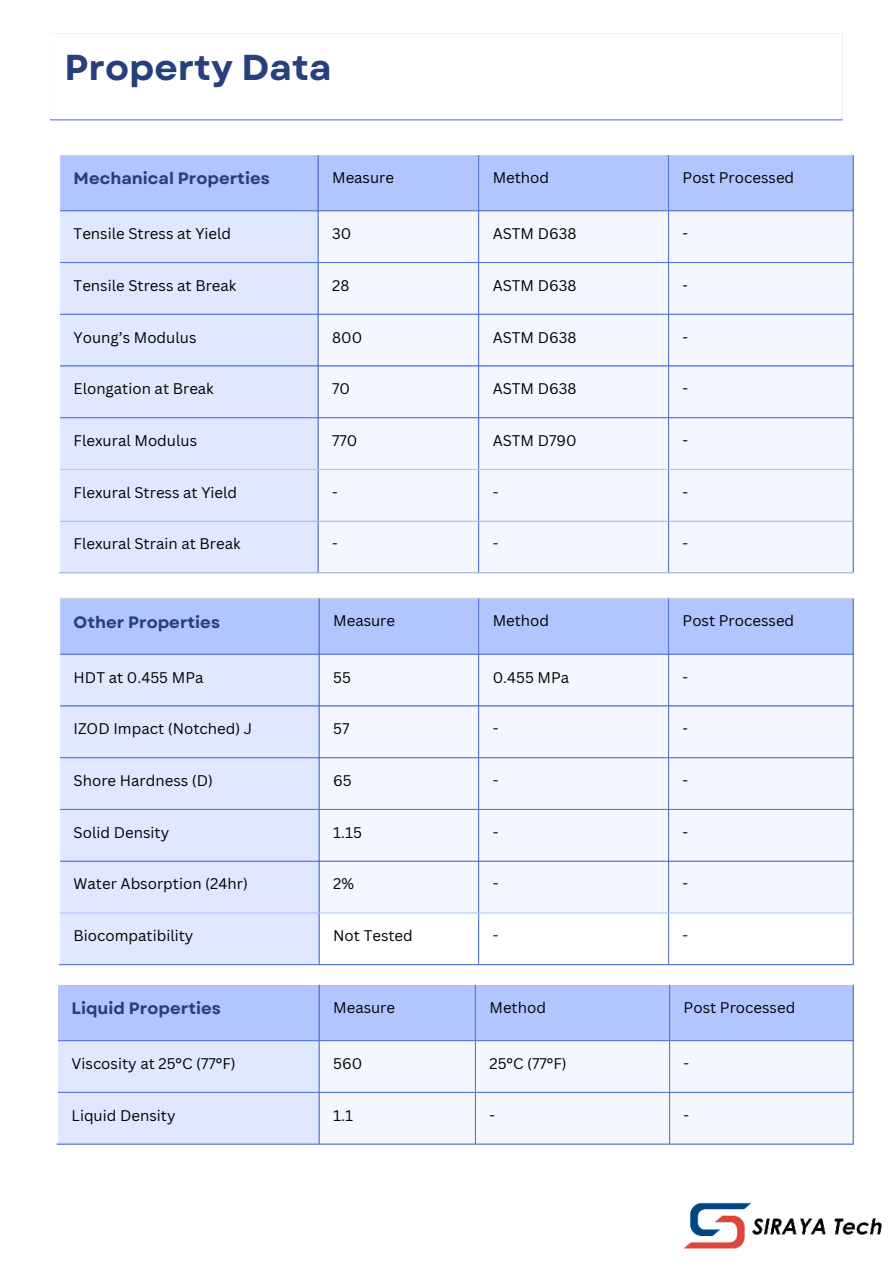
<style>
.page{position:relative;width:893px;height:1264px;background:#fff}
.page>*{position:absolute;margin:0;border:0;box-sizing:border-box;transform-origin:0 0}
.t1{font:700 36px "Garet";color:#283f7d}
.t2{font:700 16.5px "Garet";color:#283f7d}
.t3{font:15px "Canva Sans";color:#000}
.t4{font:italic 15px "Arimo";color:#000}
</style>
<div class="page">
<img style="left:683px;top:1202px;width:199px;height:47px">
<hr style="left:50px;top:119px;width:792px;height:1px;background:#5777d9">
<div style="left:60px;top:155px;width:792px;height:55px;background:#b1c5ff"></div>
<div style="left:60px;top:211px;width:257px;height:361px;background:#e0e8ff"></div>
<div style="left:318px;top:211px;width:534px;height:361px;background:#f4f7ff"></div>
<hr style="left:317px;top:155px;width:1px;height:417px;background:#5777d9">
<hr style="left:478px;top:155px;width:1px;height:417px;background:#5777d9">
<hr style="left:668px;top:155px;width:1px;height:417px;background:#5777d9">
<hr style="left:852px;top:155px;width:1px;height:417px;background:#5777d9">
<hr style="left:60px;top:210px;width:793px;height:1px;background:#5777d9">
<hr style="left:60px;top:262px;width:793px;height:1px;background:#5777d9">
<hr style="left:60px;top:314px;width:793px;height:1px;background:#5777d9">
<hr style="left:60px;top:365px;width:793px;height:1px;background:#5777d9">
<hr style="left:60px;top:417px;width:793px;height:1px;background:#5777d9">
<hr style="left:60px;top:469px;width:792px;height:1px;background:#b1c5ff">
<hr style="left:60px;top:520px;width:792px;height:1px;background:#b1c5ff">
<hr style="left:59px;top:572px;width:794px;height:1px;background:#b1c5ff">
<div style="left:60px;top:598px;width:792px;height:55px;background:#b1c5ff"></div>
<div style="left:60px;top:655px;width:258px;height:309px;background:#e0e8ff"></div>
<div style="left:319px;top:655px;width:533px;height:257px;background:#f4f7ff"></div>
<hr style="left:318px;top:598px;width:1px;height:366px;background:#5777d9">
<hr style="left:478px;top:598px;width:1px;height:366px;background:#5777d9">
<hr style="left:668px;top:598px;width:1px;height:366px;background:#5777d9">
<hr style="left:852px;top:598px;width:1px;height:366px;background:#5777d9">
<hr style="left:60px;top:653px;width:793px;height:2px;background:#5777d9">
<hr style="left:60px;top:705px;width:793px;height:1px;background:#5777d9">
<hr style="left:60px;top:757px;width:793px;height:1px;background:#5777d9">
<hr style="left:60px;top:809px;width:793px;height:1px;background:#5777d9">
<hr style="left:60px;top:860px;width:793px;height:1px;background:#5777d9">
<hr style="left:59px;top:964px;width:794px;height:1px;background:#5777d9">
<hr style="left:60px;top:912px;width:792px;height:1px;background:#b1c5ff">
<svg style="left:58px;top:984px;width:794px;height:159px;background:#c2d2fe"></svg>
<div style="left:319px;top:1041px;width:533px;height:102px;background:#f4f7ff"></div>
<hr style="left:318px;top:984px;width:1px;height:159px;background:#5777d9">
<hr style="left:475px;top:984px;width:1px;height:159px;background:#5777d9">
<hr style="left:669px;top:984px;width:1px;height:159px;background:#5777d9">
<hr style="left:852px;top:984px;width:1px;height:159px;background:#5777d9">
<hr style="left:58px;top:1040px;width:795px;height:1px;background:#5777d9">
<hr style="left:58px;top:1091px;width:795px;height:1px;background:#5777d9">
<hr style="left:57px;top:1143px;width:796px;height:1px;background:#5777d9">
<h1 class="t1" style="left:65px;top:45px;width:268px">Property Data</h1>
<p class="t2" style="left:74px;top:168px;width:197px">Mechanical Properties</p>
<p class="t3" style="left:332px;top:168px;width:63px">Measure</p>
<p class="t3" style="left:492px;top:168px;width:58px">Method</p>
<p class="t3" style="left:682px;top:168px;width:113px">Post Processed</p>
<p class="t3" style="left:74px;top:225px;width:159px">Tensile Stress at Yield</p>
<p class="t3" style="left:332px;top:225px;width:21px">30</p>
<p class="t3" style="left:492px;top:225px;width:85px">ASTM D638</p>
<p class="t3" style="left:682px;top:225px;width:7px">-</p>
<p class="t3" style="left:74px;top:276px;width:164px">Tensile Stress at Break</p>
<p class="t3" style="left:332px;top:276px;width:19px">28</p>
<p class="t3" style="left:492px;top:276px;width:85px">ASTM D638</p>
<p class="t4" style="left:682px;top:274px;width:6px">-</p>
<p class="t3" style="left:74px;top:328px;width:124px">Young’s Modulus</p>
<p class="t3" style="left:332px;top:328px;width:32px">800</p>
<p class="t3" style="left:492px;top:328px;width:85px">ASTM D638</p>
<p class="t3" style="left:682px;top:328px;width:7px">-</p>
<p class="t3" style="left:74px;top:380px;width:142px">Elongation at Break</p>
<p class="t3" style="left:332px;top:380px;width:19px">70</p>
<p class="t3" style="left:492px;top:380px;width:85px">ASTM D638</p>
<p class="t3" style="left:682px;top:380px;width:7px">-</p>
<p class="t3" style="left:74px;top:432px;width:125px">Flexural Modulus</p>
<p class="t3" style="left:332px;top:432px;width:27px">770</p>
<p class="t3" style="left:492px;top:432px;width:86px">ASTM D790</p>
<p class="t3" style="left:682px;top:432px;width:7px">-</p>
<p class="t3" style="left:74px;top:483px;width:165px">Flexural Stress at Yield</p>
<p class="t3" style="left:332px;top:483px;width:7px">-</p>
<p class="t3" style="left:492px;top:483px;width:7px">-</p>
<p class="t3" style="left:682px;top:483px;width:7px">-</p>
<p class="t3" style="left:74px;top:535px;width:168px">Flexural Strain at Break</p>
<p class="t3" style="left:332px;top:535px;width:7px">-</p>
<p class="t3" style="left:492px;top:535px;width:7px">-</p>
<p class="t3" style="left:682px;top:535px;width:7px">-</p>
<p class="t2" style="left:74px;top:611px;width:148px">Other Properties</p>
<p class="t3" style="left:333px;top:612px;width:63px">Measure</p>
<p class="t3" style="left:492px;top:612px;width:58px">Method</p>
<p class="t3" style="left:682px;top:612px;width:113px">Post Processed</p>
<p class="t3" style="left:74px;top:668px;width:131px">HDT at 0.455 MPa</p>
<p class="t3" style="left:333px;top:668px;width:19px">55</p>
<p class="t3" style="left:492px;top:668px;width:78px">0.455 MPa</p>
<p class="t3" style="left:682px;top:668px;width:7px">-</p>
<p class="t3" style="left:74px;top:720px;width:180px">IZOD Impact (Notched) J</p>
<p class="t3" style="left:333px;top:720px;width:18px">57</p>
<p class="t3" style="left:492px;top:720px;width:7px">-</p>
<p class="t4" style="left:682px;top:718px;width:6px">-</p>
<p class="t3" style="left:74px;top:771px;width:141px">Shore Hardness (D)</p>
<p class="t3" style="left:333px;top:771px;width:20px">65</p>
<p class="t3" style="left:492px;top:771px;width:7px">-</p>
<p class="t3" style="left:682px;top:771px;width:7px">-</p>
<p class="t3" style="left:74px;top:823px;width:97px">Solid Density</p>
<p class="t3" style="left:333px;top:823px;width:30px">1.15</p>
<p class="t3" style="left:492px;top:823px;width:7px">-</p>
<p class="t3" style="left:682px;top:823px;width:7px">-</p>
<p class="t3" style="left:74px;top:875px;width:176px">Water Absorption (24hr)</p>
<p class="t3" style="left:333px;top:875px;width:22px">2%</p>
<p class="t3" style="left:492px;top:875px;width:7px">-</p>
<p class="t3" style="left:682px;top:875px;width:7px">-</p>
<p class="t3" style="left:74px;top:926px;width:121px">Biocompatibility</p>
<p class="t3" style="left:333px;top:926px;width:81px">Not Tested</p>
<p class="t3" style="left:492px;top:926px;width:7px">-</p>
<p class="t3" style="left:682px;top:926px;width:7px">-</p>
<p class="t2" style="left:71px;top:997px;width:151px">Liquid Properties</p>
<p class="t3" style="left:333px;top:998px;width:63px">Measure</p>
<p class="t3" style="left:489px;top:998px;width:58px">Method</p>
<p class="t3" style="left:683px;top:998px;width:113px">Post Processed</p>
<p class="t3" style="left:71px;top:1054px;width:166px">Viscosity at 25°C (77°F)</p>
<p class="t3" style="left:333px;top:1054px;width:31px">560</p>
<p class="t3" style="left:489px;top:1054px;width:79px">25°C (77°F)</p>
<p class="t3" style="left:683px;top:1054px;width:7px">-</p>
<p class="t3" style="left:71px;top:1106px;width:105px">Liquid Density</p>
<p class="t3" style="left:333px;top:1106px;width:21px">1.1</p>
<p class="t3" style="left:489px;top:1106px;width:7px">-</p>
<p class="t3" style="left:683px;top:1106px;width:7px">-</p>
</div>
